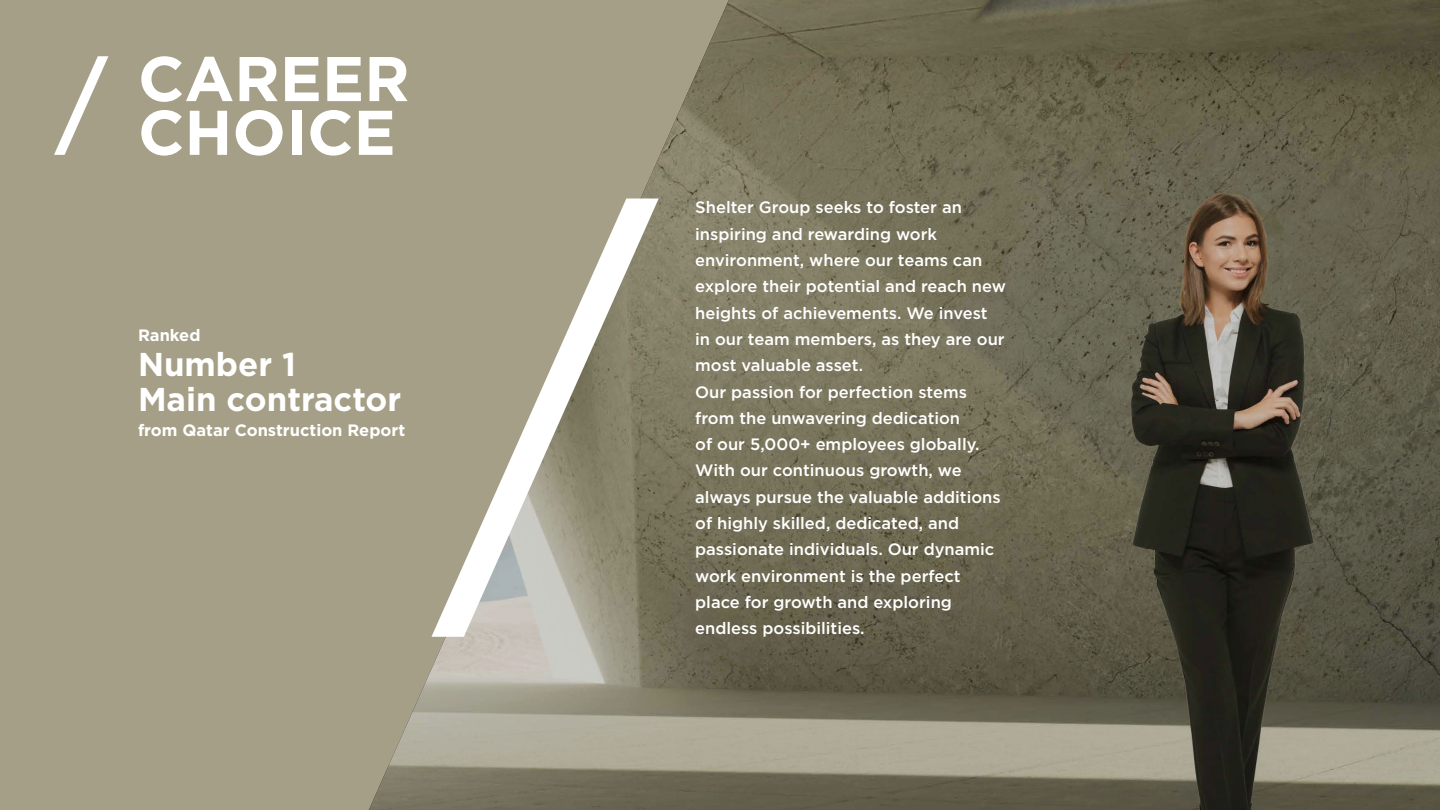
<style>
.page{position:relative;width:1440px;height:810px;background:#a49f86}
.page>*{position:absolute;margin:0;border:0;box-sizing:border-box;transform-origin:0 0}
.t1{font:700 63px/53.8px "Gotham";color:#fff}
.t2{font:700 33px/35.2px "Gotham";color:#fff}
.t3{font:500 16.5px/26.3px "Gotham";color:#fff}
.t4{font:700 16.5px "Gotham";color:#fff}
</style>
<div class="page">
<img style="left:369px;top:0;width:1071px;height:810px">
<svg style="left:431px;top:198px;width:228px;height:439px"></svg>
<svg style="left:54px;top:56px;width:54px;height:99px"></svg>
<h1 class="t1" style="left:138px;top:50px;width:273px">CAREER<br>CHOICE</h1>
<p class="t4" style="left:138px;top:325px;width:64px">Ranked</p>
<h2 class="t2" style="left:138px;top:346px;width:265px">Number 1<br>Main contractor</h2>
<p class="t4" style="left:138px;top:420px;width:269px">from Qatar Construction Report</p>
<p class="t3" style="left:695px;top:194px;width:312px">Shelter Group seeks to foster an inspiring and rewarding work environment, where our teams can explore their potential and reach new heights of achievements. We invest in our team members, as they are our most valuable asset.<br>Our passion for perfection stems from the unwavering dedication<br>of our 5,000+ employees globally.<br>With our continuous growth, we always pursue the valuable additions of highly skilled, dedicated, and passionate individuals. Our dynamic work environment is the perfect place for growth and exploring endless possibilities.</p>
</div>
